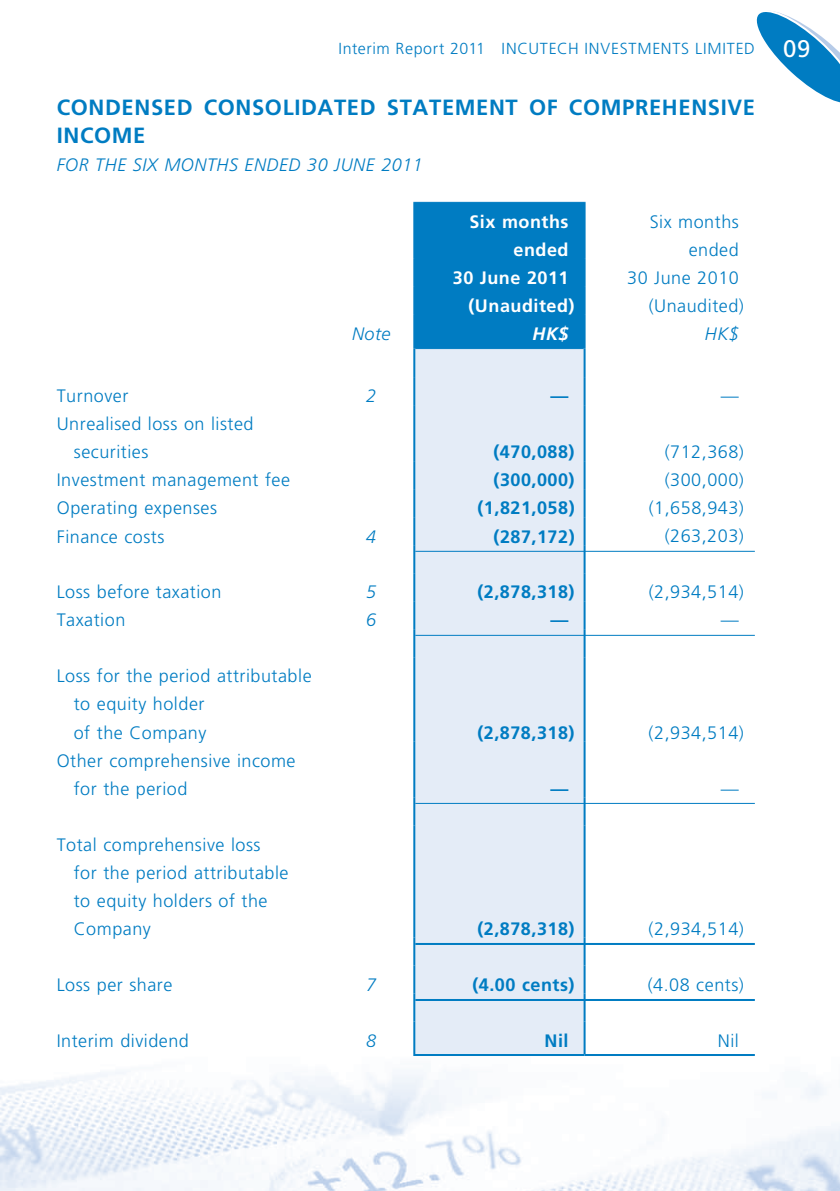
<style>
.page{position:relative;width:840px;height:1191px;background:#fff}
.page>*{position:absolute;margin:0;border:0;box-sizing:border-box;transform-origin:0 0}
.t1{font:700 22px/28px "Frutiger";letter-spacing:.03em;color:#007cc2}
.t2{font:300 18px/28px "Frutiger";letter-spacing:.03em;color:#007cc2}
.t3{font:700 18px "Frutiger";letter-spacing:.03em;color:#007cc2}
.t4{font:italic 300 18px "Frutiger";letter-spacing:.03em;color:#007cc2}
.t5{font:700 18px/28px "Frutiger";letter-spacing:.03em;color:#fff;text-align:right}
.t6{font:italic 700 18px "Frutiger";color:#fff}
.t7{font:300 16px "Frutiger";letter-spacing:.045em;color:#007cc2}
.s1{font-weight:400;font-size:24px;color:#fff}
</style>
<div class="page">
<svg style="left:756px;top:11px;width:83px;height:91px"></svg>
<img style="left:0;top:1049px;width:839px;height:142px">
<div style="left:415px;top:203px;width:168px;height:145px;background:#007cc2"></div>
<div style="left:415px;top:349px;width:168px;height:705px;background:#e4ecf7"></div>
<hr style="left:413px;top:202px;width:172px;height:1px;background:#007cc2">
<hr style="left:415px;top:348px;width:168px;height:1px;background:#007cc2">
<hr style="left:413px;top:1054px;width:171px;height:2px;background:#007cc2">
<hr style="left:584px;top:1054px;width:170px;height:2px;background:#007cc2">
<hr style="left:413px;top:203px;width:2px;height:56px;background:#007cc2">
<hr style="left:583px;top:203px;width:2px;height:56px;background:#007cc2">
<hr style="left:413px;top:259px;width:2px;height:28px;background:#007cc2">
<hr style="left:583px;top:259px;width:2px;height:28px;background:#007cc2">
<hr style="left:413px;top:287px;width:2px;height:28px;background:#007cc2">
<hr style="left:583px;top:287px;width:2px;height:28px;background:#007cc2">
<hr style="left:413px;top:315px;width:2px;height:33px;background:#007cc2">
<hr style="left:583px;top:315px;width:2px;height:33px;background:#007cc2">
<hr style="left:413px;top:348px;width:2px;height:29px;background:#007cc2">
<hr style="left:583px;top:348px;width:2px;height:29px;background:#007cc2">
<hr style="left:413px;top:377px;width:2px;height:28px;background:#007cc2">
<hr style="left:583px;top:377px;width:2px;height:28px;background:#007cc2">
<hr style="left:413px;top:405px;width:2px;height:56px;background:#007cc2">
<hr style="left:583px;top:405px;width:2px;height:56px;background:#007cc2">
<hr style="left:413px;top:461px;width:2px;height:28px;background:#007cc2">
<hr style="left:583px;top:461px;width:2px;height:28px;background:#007cc2">
<hr style="left:413px;top:489px;width:2px;height:28px;background:#007cc2">
<hr style="left:583px;top:489px;width:2px;height:28px;background:#007cc2">
<hr style="left:413px;top:517px;width:2px;height:28px;background:#007cc2">
<hr style="left:583px;top:517px;width:2px;height:28px;background:#007cc2">
<hr style="left:413px;top:545px;width:2px;height:28px;background:#007cc2">
<hr style="left:583px;top:545px;width:2px;height:28px;background:#007cc2">
<hr style="left:413px;top:573px;width:2px;height:28px;background:#007cc2">
<hr style="left:583px;top:573px;width:2px;height:28px;background:#007cc2">
<hr style="left:413px;top:601px;width:2px;height:28px;background:#007cc2">
<hr style="left:583px;top:601px;width:2px;height:28px;background:#007cc2">
<hr style="left:413px;top:629px;width:2px;height:28px;background:#007cc2">
<hr style="left:583px;top:629px;width:2px;height:28px;background:#007cc2">
<hr style="left:413px;top:657px;width:2px;height:84px;background:#007cc2">
<hr style="left:583px;top:657px;width:2px;height:84px;background:#007cc2">
<hr style="left:413px;top:741px;width:2px;height:56px;background:#007cc2">
<hr style="left:583px;top:741px;width:2px;height:56px;background:#007cc2">
<hr style="left:413px;top:797px;width:2px;height:28px;background:#007cc2">
<hr style="left:583px;top:797px;width:2px;height:28px;background:#007cc2">
<hr style="left:413px;top:825px;width:2px;height:112px;background:#007cc2">
<hr style="left:583px;top:825px;width:2px;height:112px;background:#007cc2">
<hr style="left:413px;top:937px;width:2px;height:28px;background:#007cc2">
<hr style="left:583px;top:937px;width:2px;height:28px;background:#007cc2">
<hr style="left:413px;top:965px;width:2px;height:28px;background:#007cc2">
<hr style="left:583px;top:965px;width:2px;height:28px;background:#007cc2">
<hr style="left:413px;top:993px;width:2px;height:28px;background:#007cc2">
<hr style="left:583px;top:993px;width:2px;height:28px;background:#007cc2">
<hr style="left:413px;top:1021px;width:2px;height:33px;background:#007cc2">
<hr style="left:583px;top:1021px;width:2px;height:33px;background:#007cc2">
<hr style="left:415px;top:551px;width:339px;height:1px;background:#007cc2">
<hr style="left:415px;top:635px;width:339px;height:1px;background:#007cc2">
<hr style="left:415px;top:803px;width:339px;height:1px;background:#007cc2">
<hr style="left:415px;top:943px;width:339px;height:2px;background:#007cc2">
<hr style="left:415px;top:999px;width:339px;height:2px;background:#007cc2">
<p class="t7" style="left:338px;top:40px;width:473px">Interim Report 2011 INCUTECH INVESTMENTS LIMITED <span class="s1">09</span></p>
<p class="t1" style="left:57px;top:94px;width:699px">CONDENSED CONSOLIDATED STATEMENT OF COMPREHENSIVE<br>INCOME</p>
<p class="t4" style="left:57px;top:155px;width:367px">FOR THE SIX MONTHS ENDED 30 JUNE 2011</p>
<p class="t5" style="left:469px;top:208px;width:101px">Six months ended</p>
<p class="t2" style="left:649px;top:208px;width:91px;text-align:right">Six months ended</p>
<p class="t5" style="left:452px;top:264px;width:117px">30 June 2011</p>
<p class="t2" style="left:626px;top:264px;width:113px">30 June 2010</p>
<p class="t5" style="left:468px;top:292px;width:108px">(Unaudited)</p>
<p class="t2" style="left:648px;top:292px;width:97px">(Unaudited)</p>
<p class="t4" style="left:352px;top:324px;width:40px">Note</p>
<p class="t6" style="left:532px;top:323px;width:38px">HK$</p>
<p class="t4" style="left:704px;top:324px;width:36px">HK$</p>
<p class="t2" style="left:57px;top:382px;width:73px">Turnover</p>
<p class="t4" style="left:366px;top:386px;width:12px">2</p>
<p class="t3" style="left:550px;top:385px;width:19px">—</p>
<p class="t2" style="left:720px;top:382px;width:19px">—</p>
<p class="t2" style="left:74px;top:410px;width:181px;text-indent:-17px">Unrealised loss on listed securities</p>
<p class="t3" style="left:493px;top:441px;width:83px">(470,088)</p>
<p class="t2" style="left:664px;top:438px;width:81px">(712,368)</p>
<p class="t2" style="left:57px;top:466px;width:235px">Investment management fee</p>
<p class="t3" style="left:493px;top:469px;width:83px">(300,000)</p>
<p class="t2" style="left:664px;top:466px;width:81px">(300,000)</p>
<p class="t2" style="left:57px;top:494px;width:162px">Operating expenses</p>
<p class="t3" style="left:477px;top:497px;width:99px">(1,821,058)</p>
<p class="t2" style="left:648px;top:494px;width:97px">(1,658,943)</p>
<p class="t2" style="left:57px;top:522px;width:109px">Finance costs</p>
<p class="t4" style="left:366px;top:526px;width:12px">4</p>
<p class="t3" style="left:493px;top:525px;width:83px">(287,172)</p>
<p class="t2" style="left:664px;top:522px;width:81px">(263,203)</p>
<p class="t2" style="left:57px;top:578px;width:166px">Loss before taxation</p>
<p class="t4" style="left:366px;top:582px;width:12px">5</p>
<p class="t3" style="left:477px;top:581px;width:99px">(2,878,318)</p>
<p class="t2" style="left:648px;top:578px;width:97px">(2,934,514)</p>
<p class="t2" style="left:57px;top:606px;width:70px">Taxation</p>
<p class="t4" style="left:366px;top:610px;width:12px">6</p>
<p class="t3" style="left:550px;top:609px;width:19px">—</p>
<p class="t2" style="left:720px;top:606px;width:19px">—</p>
<p class="t2" style="left:74px;top:662px;width:239px;text-indent:-17px">Loss for the period attributable to equity holder<br>of the Company</p>
<p class="t2" style="left:74px;top:746px;width:223px;text-indent:-17px">Other comprehensive income for the period</p>
<p class="t2" style="left:74px;top:830px;width:216px;text-indent:-17px">Total comprehensive loss<br>for the period attributable to equity holders of the<br>Company</p>
<p class="t3" style="left:477px;top:721px;width:99px">(2,878,318)</p>
<p class="t2" style="left:648px;top:718px;width:97px">(2,934,514)</p>
<p class="t3" style="left:550px;top:777px;width:19px">—</p>
<p class="t2" style="left:720px;top:774px;width:19px">—</p>
<p class="t3" style="left:477px;top:917px;width:99px">(2,878,318)</p>
<p class="t2" style="left:648px;top:914px;width:97px">(2,934,514)</p>
<p class="t2" style="left:57px;top:970px;width:117px">Loss per share</p>
<p class="t4" style="left:366px;top:974px;width:12px">7</p>
<p class="t3" style="left:472px;top:973px;width:104px">(4.00 cents)</p>
<p class="t2" style="left:647px;top:970px;width:98px">(4.08 cents)</p>
<p class="t2" style="left:57px;top:1026px;width:134px">Interim dividend</p>
<p class="t4" style="left:366px;top:1030px;width:12px">8</p>
<p class="t3" style="left:544px;top:1029px;width:26px">Nil</p>
<p class="t2" style="left:717px;top:1026px;width:23px">Nil</p>
</div>
